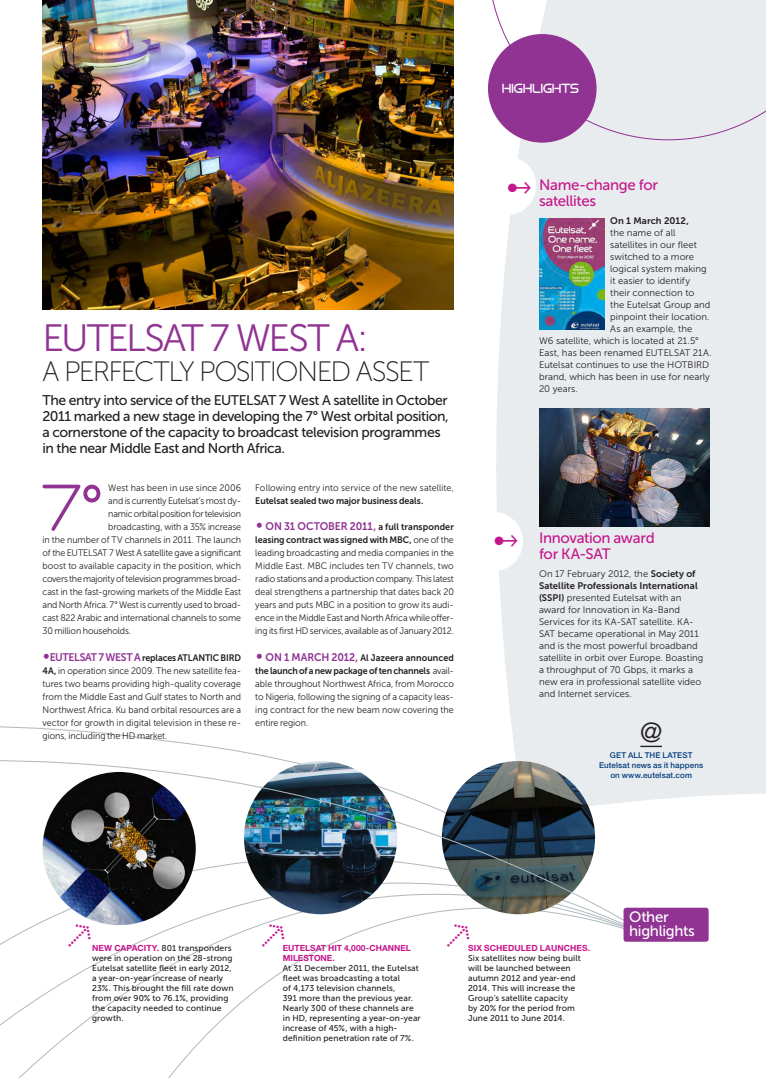
<style>
.page{position:relative;width:766px;height:1078px;background:#fff}
.page>*{position:absolute;margin:0;border:0;box-sizing:border-box;transform-origin:0 0}
.Txt_ok{font:300 64.2px "eutelsat";color:#903393;scale:.95 1}
.Titre_1{font:38px "Museo Sans 300";letter-spacing:-.05em;color:#903393}
.t1{font:34px "Dingbats 2 Arrows 2 OT";color:#c5168c}
.Titre_1-2{font:28px "Museo Sans 100";letter-spacing:-.055em;color:#231f20}
.t2{font:condensed 27px "Helvetica Neue";color:#231f20}
.Breves_titre{font:15px/16px "Museo Sans 500";letter-spacing:-.02em;color:#c5168c}
.Breves_titre-2{font:15px/14px "Museo Sans 500";letter-spacing:-.02em;color:#fff}
.Chapo{font:14px/16px "Museo Sans 500";letter-spacing:-.03em;color:#231f20}
.Rubrique{font:700 13px "eutelsat";letter-spacing:.01em;color:#fff;scale:.95 1}
.Txt_ok-2{font:11px "Museo Sans 700";letter-spacing:-.005em;color:#903393;scale:.95 1}
.Breve_txt{font:9.5px/12px "Museo Sans 300";letter-spacing:.005em;color:#231f20}
.Breve_txt-2{font:9.5px "Museo Sans 700";letter-spacing:.005em;color:#231f20}
.Txt_ok-3{font:9.4px/13px "Museo Sans 300";letter-spacing:-.01em;color:#231f20;text-align:justify;scale:.95 1}
.Txt_ok-4{font:9.4px/13px "Museo Sans 300";letter-spacing:.01em;color:#231f20;scale:.95 1}
.Legende_graph{font:8.5px/10px "Museo Sans 500";letter-spacing:.01em;color:#231f20}
.t3{font:500 8px/10px "Helvetica Neue";letter-spacing:.015em;color:#013e80;text-align:center}
.s1{color:#903393}
.s2{font-family:"Museo Sans 700";font-size:11px;color:#903393}
.s3{font-family:"Museo Sans 700"}
.s4{font-size:9.4px;color:#231f20}
.s5{font-family:"Helvetica Neue";font-weight:700;color:#c5168c}
</style>
<div class="page">
<img style="left:43px;top:0;width:346px;height:309px">
<svg style="left:389px;top:0;width:376px;height:793px;fill:#e9ecee"></svg>
<svg style="left:488px;top:0;width:277px;height:140px;background:#eaebee"></svg>
<div style="left:488px;top:34px;width:108px;height:109px;background:#903393;border-radius:50%"></div>
<img style="left:539px;top:408px;width:170px;height:118px">
<div style="left:477px;top:156px;width:59px;height:59px;background:#fff;border-radius:50%"></div>
<div style="left:463px;top:512px;width:60px;height:59px;background:#fff;border-radius:50%"></div>
<img style="left:539px;top:218px;width:65px;height:112px">
<svg style="left:98px;top:939px;width:559px;height:138px"></svg>
<img style="left:0;top:734px;width:657px;height:205px">
<div style="left:623px;top:907px;width:85px;height:34px;background:#903393;border-radius:3px"></div>
<hr style="left:640px;top:745px;width:21px;height:2px;background:#231f20">
<svg style="left:68px;top:924px;width:22px;height:15px"></svg>
<svg style="left:262px;top:924px;width:22px;height:22px"></svg>
<svg style="left:447px;top:924px;width:22px;height:22px"></svg>
<p class="Titre_1" style="left:43px;top:317px;width:327px">EUTELSAT 7 WEST A:</p>
<p class="Titre_1-2" style="left:43px;top:356px;width:388px">A PERFECTLY POSITIONED ASSET</p>
<p class="Chapo" style="left:43px;top:392px;width:407px">The entry into service of the EUTELSAT 7 West A satellite in October 2011 marked a new stage in developing the 7° West orbital position, a cornerstone of the capacity to broadcast television programmes in the near Middle East and North Africa.</p>
<p class="Txt_ok" style="left:41px;top:465px;width:66px">7°</p>
<p class="Txt_ok-3" style="left:108px;top:481px;width:141px">West has been in use since 2006</p>
<p class="Txt_ok-3" style="left:108px;top:494px;width:141px">and is currently Eutelsat’s most dy-</p>
<p class="Txt_ok-3" style="left:108px;top:507px;width:141px">namic orbital position for television</p>
<p class="Txt_ok-3" style="left:108px;top:520px;width:141px">broadcasting, with a 35% increase</p>
<p class="Txt_ok-3" style="left:43px;top:533px;width:210px">in the number of TV channels in 2011. The launch</p>
<p class="Txt_ok-3" style="left:43px;top:546px;width:210px">of the EUTELSAT 7 West A satellite gave a significant</p>
<p class="Txt_ok-3" style="left:43px;top:559px;width:210px">boost to available capacity in the position, which</p>
<p class="Txt_ok-3" style="left:43px;top:572px;width:210px">covers the majority of television programmes broad-</p>
<p class="Txt_ok-3" style="left:43px;top:585px;width:210px">cast in the fast-growing markets of the Middle East</p>
<p class="Txt_ok-3" style="left:43px;top:598px;width:210px">and North Africa. 7° West is currently used to broad-</p>
<p class="Txt_ok-3" style="left:43px;top:611px;width:210px">cast 822 Arabic and international channels to some</p>
<p class="Txt_ok-3" style="left:43px;top:624px;width:95px">30 million households.</p>
<p class="Txt_ok-3" style="left:43px;top:650px;width:210px"><span class="s1">•</span><span class="s2">EUTELSAT 7 WEST A</span> <span class="s3">replaces ATLANTIC BIRD 4A,</span> in operation since 2009. The new satellite fea&shy;tures two beams providing high-quality coverage from the Middle East and Gulf states to North and Northwest Africa. Ku band orbital resources are a vector for growth in digital television in these re&shy;gions, including the HD market.</p>
<p class="Txt_ok-4" style="left:255px;top:481px;width:210px">Following entry into service of the new satellite,<br><span class="s3">Eutelsat sealed two major business deals.</span></p>
<p class="Txt_ok-2" style="left:255px;top:520px;width:210px">• ON 31 OCTOBER 2011, <span class="s4">a full transponder</span></p>
<p class="Txt_ok-3" style="left:255px;top:533px;width:210px"><span class="s3">leasing contract was signed with MBC,</span> one of the leading broadcasting and media companies in the Middle East. MBC includes ten TV channels, two radio stations and a production company. This latest deal strengthens a partnership that dates back 20 years and puts MBC in a position to grow its audi&shy;ence in the Middle East and North Africa while offer&shy;ing its first HD services, available as of January 2012.</p>
<p class="Txt_ok-3" style="left:255px;top:650px;width:210px"><span class="s1">•</span> <span class="s2">ON 1 MARCH 2012,</span> <span class="s3">Al Jazeera announced the launch of a new package of ten channels</span> avail&shy;able throughout Northwest Africa, from Morocco to Nigeria, following the signing of a capacity leas&shy;ing contract for the new beam now covering the entire region.</p>
<p class="Rubrique" style="left:502px;top:80px;width:82px">HIGHLIGHTS</p>
<p class="t1" style="left:506px;top:175px;width:28px">●</p>
<p class="Breves_titre" style="left:539px;top:177px;width:120px">Name-change for satellites</p>
<p class="Breve_txt-2" style="left:610px;top:215px;width:80px">On 1 March 2012,</p>
<p class="Breve_txt" style="left:610px;top:227px;width:67px">the name of all</p>
<p class="Breve_txt" style="left:610px;top:239px;width:88px">satellites in our fleet</p>
<p class="Breve_txt" style="left:610px;top:251px;width:85px">switched to a more</p>
<p class="Breve_txt" style="left:610px;top:263px;width:98px">logical system making</p>
<p class="Breve_txt" style="left:610px;top:275px;width:81px">it easier to identify</p>
<p class="Breve_txt" style="left:610px;top:287px;width:85px">their connection to</p>
<p class="Breve_txt" style="left:610px;top:299px;width:102px">the Eutelsat Group and</p>
<p class="Breve_txt" style="left:610px;top:311px;width:101px">pinpoint their location.</p>
<p class="Breve_txt" style="left:610px;top:323px;width:84px">As an example, the</p>
<p class="Breve_txt" style="left:539px;top:335px;width:161px">W6 satellite, which is located at 21.5°</p>
<p class="Breve_txt" style="left:539px;top:347px;width:174px">East, has been renamed EUTELSAT 21A.</p>
<p class="Breve_txt" style="left:539px;top:359px;width:172px">Eutelsat continues to use the HOTBIRD</p>
<p class="Breve_txt" style="left:539px;top:371px;width:172px">brand, which has been in use for nearly</p>
<p class="Breve_txt" style="left:539px;top:383px;width:40px">20 years.</p>
<p class="t1" style="left:493px;top:527px;width:28px">●</p>
<p class="Breves_titre" style="left:539px;top:530px;width:117px">Innovation award for KA-SAT</p>
<p class="Breve_txt" style="left:539px;top:567px;width:166px">On 17 February 2012, the <span class="s3">Society of Satellite Professionals International (SSPI)</span> presented Eutelsat with an award for Innovation in Ka-Band Services for its KA-SAT satellite. KA-SAT became operational in May 2011 and is the most powerful broadband satellite in orbit over Europe. Boasting a throughput of 70 Gbps, it marks a new era in professional satellite video and Internet services.</p>
<p class="t2" style="left:640px;top:717px;width:23px">@</p>
<p class="t3" style="left:609px;top:750px;width:84px">GET ALL THE LATEST</p>
<p class="t3" style="left:599px;top:760px;width:106px">Eutelsat news as it happens on www.eutelsat.com</p>
<p class="Legende_graph" style="left:92px;top:943px;width:141px"><span class="s5">NEW CAPACITY.</span> 801 transponders</p>
<p class="Legende_graph" style="left:92px;top:963px;width:143px">Eutelsat satellite fleet in early 2012, a year-on-year increase of nearly<br>23%. This brought the fill rate down from over 90% to 76.1%, providing the capacity needed to continue growth.</p>
<p class="Legende_graph" style="left:92px;top:953px;width:142px">were in operation on the 28-strong</p>
<p class="Legende_graph" style="left:283px;top:943px;width:139px"><span class="s5">EUTELSAT HIT 4,000-CHANNEL<br>MILESTONE.<br></span>At 31 December 2011, the Eutelsat fleet was broadcasting a total<br>of 4,173 television channels,<br>391 more than the previous year.<br>Nearly 300 of these channels are in HD, representing a year-on-year increase of 45%, with a high&shy;definition penetration rate of 7%.</p>
<p class="Legende_graph" style="left:468px;top:942px;width:123px"><span class="s5">SIX SCHEDULED LAUNCHES.<br></span>Six satellites now being built will be launched between autumn 2012 and year-end<br>2014. This will increase the<br>Group’s satellite capacity<br>by 20% for the period from<br>June 2011 to June 2014.</p>
<p class="Breves_titre-2" style="left:629px;top:910px;width:67px">Other highlights</p>
</div>
